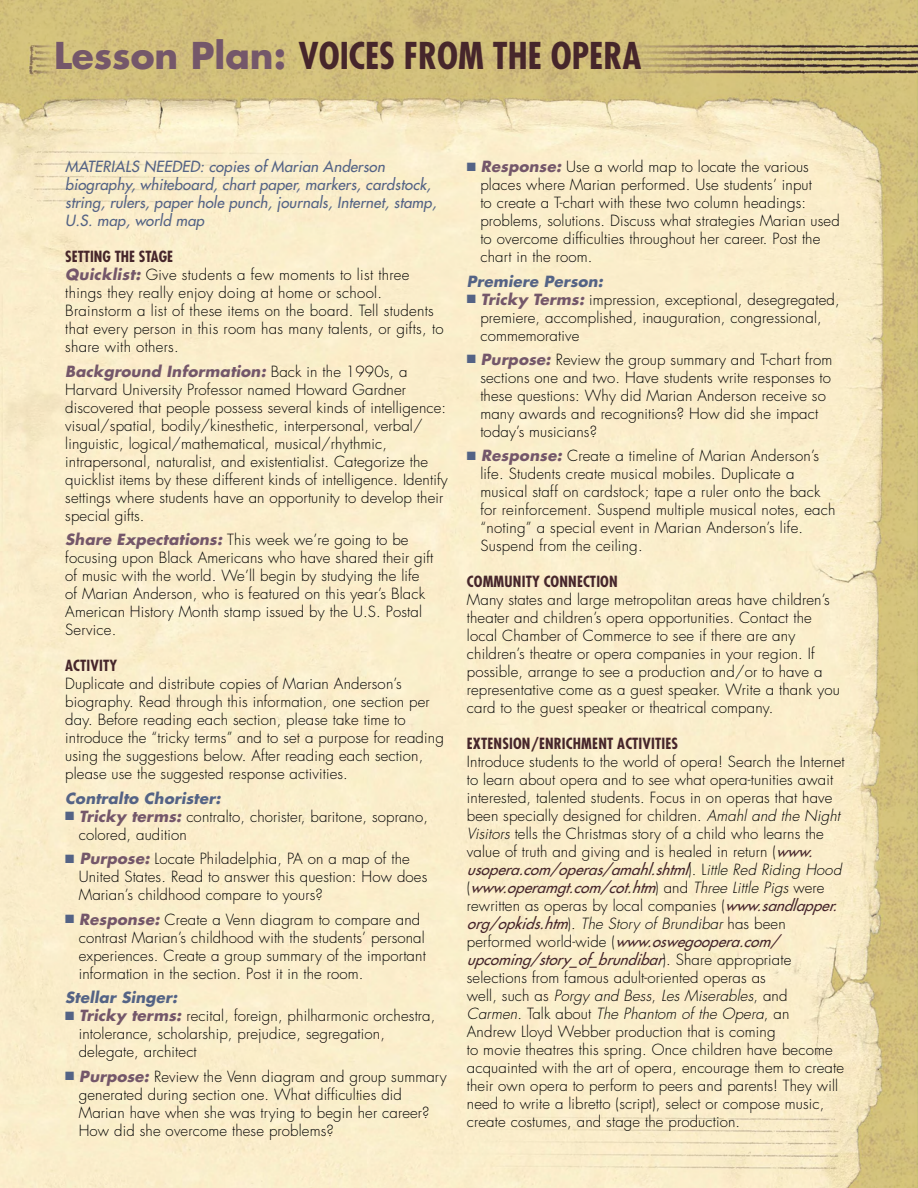
<style>
.page{position:relative;width:918px;height:1188px;background:#fff}
.page>*{position:absolute;margin:0;border:0;box-sizing:border-box;transform-origin:0 0}
.t1{font:700 condensed 36px "Futura";color:#46262b}
.t2{font:300 15px/18px "Futura";letter-spacing:.01em;color:#000}
.t3{font:italic 15px/18px "Futura";letter-spacing:.01em;color:#546385}
.t4{font:700 condensed 15px "Futura";letter-spacing:.01em;color:#46262b}
.t5{font:italic 700 15px "Futura";letter-spacing:.01em;color:#546385}
.s1{font-stretch:normal;color:#74576a}
.s2{font-weight:700;font-stretch:condensed;color:#46262b}
.s3{font-weight:700;font-style:italic;color:#74576a}
.s4{color:#546385}
.s5{font-style:italic}
.s6{font-weight:400;font-style:italic;color:#46262b}
</style>
<div class="page">
<img style="left:0;top:0;width:918px;height:1188px">
<h1 class="t1" style="left:54px;top:33px;width:589px"><span class="s1">Lesson Plan:</span> VOICES FROM THE OPERA</h1>
<p class="t3" style="left:65px;top:158px;width:373px">MATERIALS NEEDED: copies of Marian Anderson biography, whiteboard, chart paper, markers, cardstock, string, rulers, paper hole punch, journals, Internet, stamp, U.S. map, world map</p>
<p class="t2" style="left:65px;top:248px;width:380px"><span class="s2">SETTING THE STAGE<br></span><span class="s3">Quicklist:</span> Give students a few moments to list three things they really enjoy doing at home or school.<br>Brainstorm a list of these items on the board. Tell students that every person in this room has many talents, or gifts, to share with others.</p>
<p class="t2" style="left:65px;top:363px;width:384px"><span class="s3">Background Information:</span> Back in the 1990s, a Harvard University Professor named Howard Gardner discovered that people possess several kinds of intelligence: visual/spatial, bodily/kinesthetic, interpersonal, verbal/ linguistic, logical/mathematical, musical/rhythmic, intrapersonal, naturalist, and existentialist. Categorize the quicklist items by these different kinds of intelligence. Identify settings where students have an opportunity to develop their special gifts.</p>
<p class="t2" style="left:65px;top:531px;width:370px"><span class="s3">Share Expectations:</span> This week we’re going to be focusing upon Black Americans who have shared their gift of music with the world. We’ll begin by studying the life of Marian Anderson, who is featured on this year’s Black American History Month stamp issued by the U.S. Postal Service.</p>
<p class="t4" style="left:65px;top:656px;width:54px">ACTIVITY</p>
<p class="t2" style="left:65px;top:675px;width:380px">Duplicate and distribute copies of Marian Anderson’s biography. Read through this information, one section per day. Before reading each section, please take time to introduce the “tricky terms” and to set a purpose for reading using the suggestions below. After reading each section, please use the suggested response activities.</p>
<p class="t5" style="left:65px;top:788px;width:157px">Contralto Chorister:</p>
<p class="t2" style="left:79px;top:808px;width:351px;text-indent:-14px"><span class="s4">■</span> <span class="s3">Tricky terms:</span> contralto, chorister, baritone, soprano, colored, audition</p>
<p class="t2" style="left:79px;top:850px;width:350px;text-indent:-13px"><span class="s4">■</span> <span class="s3">Purpose:</span> Locate Philadelphia, PA on a map of the<br>United States. Read to answer this question: How does<br>Marian’s childhood compare to yours?</p>
<p class="t2" style="left:79px;top:910px;width:349px;text-indent:-13px"><span class="s4">■</span> <span class="s3">Response:</span> Create a Venn diagram to compare and contrast Marian’s childhood with the students’ personal experiences. Create a group summary of the important information in the section. Post it in the room.</p>
<p class="t5" style="left:65px;top:987px;width:114px">Stellar Singer:</p>
<p class="t2" style="left:79px;top:1007px;width:358px;text-indent:-14px"><span class="s4">■</span> <span class="s3">Tricky terms:</span> recital, foreign, philharmonic orchestra, intolerance, scholarship, prejudice, segregation, delegate, architect</p>
<p class="t2" style="left:79px;top:1067px;width:370px;text-indent:-13px"><span class="s4">■</span> <span class="s3">Purpose:</span> Review the Venn diagram and group summary generated during section one. What difficulties did Marian have when she was trying to begin her career?<br>How did she overcome these problems?</p>
<p class="t2" style="left:480px;top:158px;width:361px;text-indent:-13px"><span class="s4">■</span> <span class="s3">Response:</span> Use a world map to locate the various places where Marian performed. Use students’ input<br>to create a T-chart with these two column headings: problems, solutions. Discuss what strategies Marian used to overcome difficulties throughout her career. Post the chart in the room.</p>
<p class="t5" style="left:467px;top:270px;width:138px">Premiere Person:</p>
<p class="t2" style="left:480px;top:290px;width:361px;text-indent:-14px"><span class="s4">■</span> <span class="s3">Tricky Terms:</span> impression, exceptional, desegregated, premiere, accomplished, inauguration, congressional, commemorative</p>
<p class="t2" style="left:480px;top:351px;width:354px;text-indent:-14px"><span class="s4">■</span> <span class="s3">Purpose:</span> Review the group summary and T-chart from sections one and two. Have students write responses to these questions: Why did Marian Anderson receive so many awards and recognitions? How did she impact today’s musicians?</p>
<p class="t2" style="left:480px;top:447px;width:357px;text-indent:-13px"><span class="s4">■</span> <span class="s3">Response:</span> Create a timeline of Marian Anderson’s life. Students create musical mobiles. Duplicate a musical staff on cardstock; tape a ruler onto the back for reinforcement. Suspend multiple musical notes, each “noting” a special event in Marian Anderson’s life.<br>Suspend from the ceiling.</p>
<p class="t4" style="left:467px;top:572px;width:152px">COMMUNITY CONNECTION</p>
<p class="t2" style="left:467px;top:591px;width:374px">Many states and large metropolitan areas have children’s theater and children’s opera opportunities. Contact the local Chamber of Commerce to see if there are any children’s theatre or opera companies in your region. If possible, arrange to see a production and/or to have a representative come as a guest speaker. Write a thank you card to the guest speaker or theatrical company.</p>
<p class="t4" style="left:467px;top:734px;width:213px">EXTENSION/ENRICHMENT ACTIVITIES</p>
<p class="t2" style="left:467px;top:753px;width:379px">Introduce students to the world of opera! Search the Internet to learn about opera and to see what opera-tunities await interested, talented students. Focus in on operas that have been specially designed for children. <span class="s5">Amahl and the Night Visitors</span> tells the Christmas story of a child who learns the value of truth and giving and is healed in return (<span class="s6">www. usopera.com/operas/amahl.shtml</span>) . L <span class="s5">ittle Red Riding Hood </span>( <span class="s6">www.operamgt.com/cot.htm</span>) a n d <span class="s5">Three Little Pigs</span> w e r e rewritten as operas by local companies (<span class="s6">www.sandlapper. org/opkids.htm</span>) . <span class="s5">The Story of Brundibar</span> h a s b e e n performed world-wide (<span class="s6">www.oswegoopera.com/ upcoming/story_of_brundibar</span>). Share appropriate selections from famous adult-oriented operas as<br>we l l , s u c h a s <span class="s5">Porgy and Bess</span>, <span class="s5">Les Miserables</span>, a n d <span class="s5">Carmen</span>. Ta l k a b o u t <span class="s5">The Phantom of the Opera</span>, a n<br>Andrew Lloyd Webber production that is coming<br>to movie theatres this spring. Once children have become acquainted with the art of opera, encourage them to create their own opera to perform to peers and parents! They will need to write a libretto (script), select or compose music, create costumes, and stage the production.</p>
</div>
